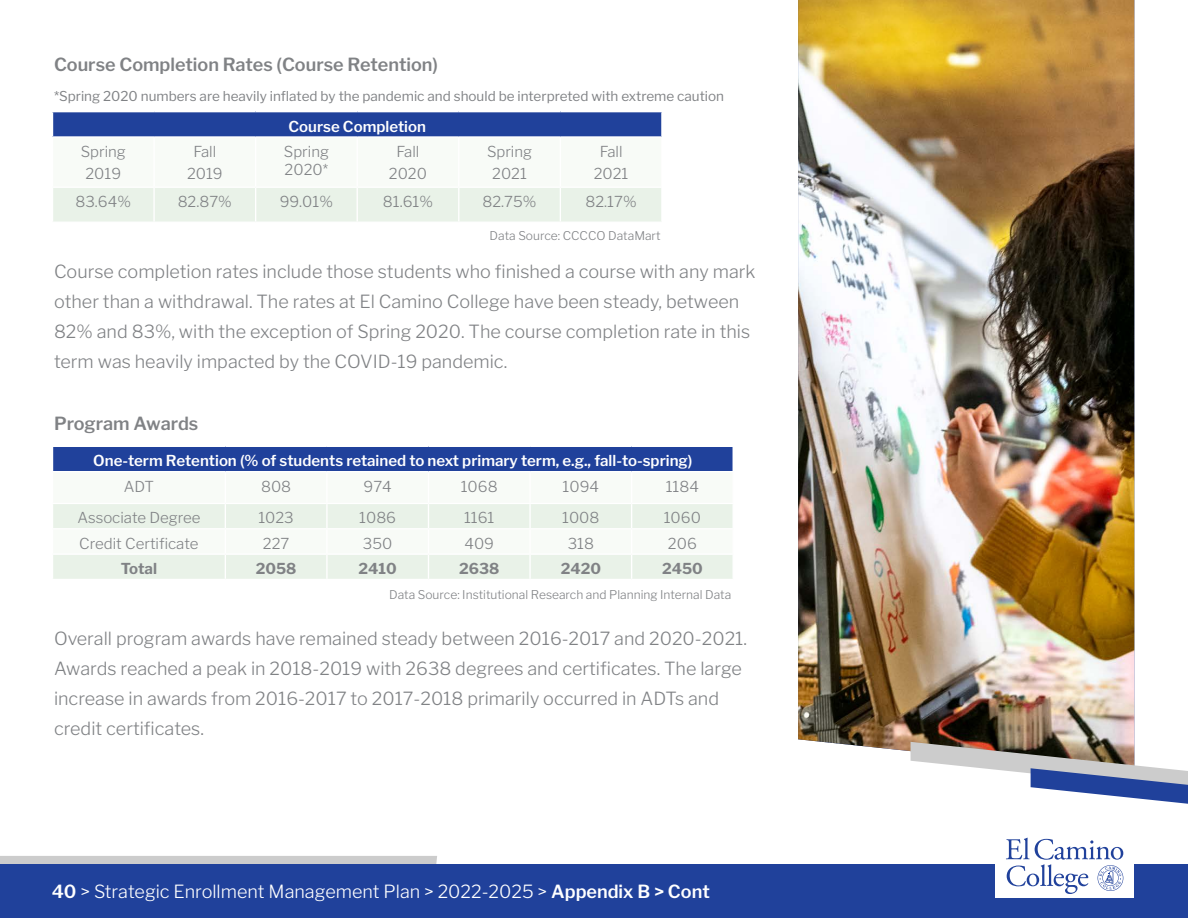
<style>
.page{position:relative;width:1188px;height:918px;background:#fff}
.page>*{position:absolute;margin:0;border:0;box-sizing:border-box;transform-origin:0 0}
.t1{font:300 18px/30px "Libre Franklin";color:#808285}
.t2{font:300 18px "Libre Franklin";color:#fff}
.t3{font:600 18px "Libre Franklin";color:#808285}
.t4{font:300 15px/21.9px "Libre Franklin";color:#808285;text-align:center}
.t5{font:600 15px "Libre Franklin";color:#fff}
.t6{font:700 15px "Libre Franklin";color:#808285}
.t7{font:13.5px "Libre Franklin";color:#808285}
.t8{font:300 12px "Libre Franklin";color:#808285}
.s1{font-weight:600}
</style>
<div class="page">
<div style="left:0;top:856px;width:437px;height:8px;background:#ccc"></div>
<div style="left:0;top:864px;width:1188px;height:54px;background:#20419b"></div>
<div style="left:995px;top:831px;width:139px;height:67px;background:#fff"></div>
<svg style="left:1006px;top:838px;width:117px;height:56px"></svg>
<img style="left:798px;top:0;width:336px;height:761px">
<svg style="left:911px;top:742px;width:277px;height:62px"></svg>
<svg style="left:52px;top:112px;width:609px;height:110px"></svg>
<hr style="left:52px;top:136px;width:102px;height:2px;background:#fff">
<hr style="left:52px;top:138px;width:1px;height:49px;background:#fff">
<hr style="left:154px;top:136px;width:102px;height:2px;background:#fff">
<hr style="left:153px;top:138px;width:2px;height:49px;background:#fff">
<hr style="left:256px;top:136px;width:101px;height:2px;background:#fff">
<hr style="left:255px;top:138px;width:1px;height:49px;background:#fff">
<hr style="left:357px;top:136px;width:102px;height:2px;background:#fff">
<hr style="left:357px;top:138px;width:1px;height:49px;background:#fff">
<hr style="left:459px;top:136px;width:101px;height:2px;background:#fff">
<hr style="left:458px;top:138px;width:1px;height:49px;background:#fff">
<hr style="left:560px;top:136px;width:103px;height:2px;background:#fff">
<hr style="left:560px;top:138px;width:1px;height:49px;background:#fff">
<hr style="left:52px;top:187px;width:102px;height:1px;background:#fff">
<hr style="left:52px;top:188px;width:1px;height:34px;background:#fff">
<hr style="left:154px;top:187px;width:102px;height:1px;background:#fff">
<hr style="left:153px;top:188px;width:2px;height:34px;background:#fff">
<hr style="left:256px;top:187px;width:101px;height:1px;background:#fff">
<hr style="left:255px;top:188px;width:1px;height:34px;background:#fff">
<hr style="left:357px;top:187px;width:102px;height:1px;background:#fff">
<hr style="left:357px;top:188px;width:1px;height:34px;background:#fff">
<hr style="left:459px;top:187px;width:101px;height:1px;background:#fff">
<hr style="left:458px;top:188px;width:1px;height:34px;background:#fff">
<hr style="left:560px;top:187px;width:103px;height:1px;background:#fff">
<hr style="left:560px;top:188px;width:1px;height:34px;background:#fff">
<div style="left:53px;top:446px;width:680px;height:26px;background:#20419b"></div>
<svg style="left:53px;top:504px;width:680px;height:75px;fill:#e9f2e8"></svg>
<hr style="left:52px;top:446px;width:173px;height:1px;background:#fff">
<hr style="left:225px;top:446px;width:102px;height:1px;background:#fff">
<hr style="left:327px;top:446px;width:101px;height:1px;background:#fff">
<hr style="left:428px;top:446px;width:102px;height:1px;background:#fff">
<hr style="left:530px;top:446px;width:102px;height:1px;background:#fff">
<hr style="left:632px;top:446px;width:102px;height:1px;background:#fff">
<hr style="left:52px;top:471px;width:173px;height:1px;background:#fff">
<hr style="left:225px;top:471px;width:102px;height:1px;background:#fff">
<hr style="left:327px;top:471px;width:101px;height:1px;background:#fff">
<hr style="left:428px;top:471px;width:102px;height:1px;background:#fff">
<hr style="left:530px;top:471px;width:102px;height:1px;background:#fff">
<hr style="left:632px;top:471px;width:102px;height:1px;background:#fff">
<hr style="left:326px;top:504px;width:2px;height:24px;background:#fff">
<hr style="left:529px;top:504px;width:2px;height:24px;background:#fff">
<hr style="left:52px;top:528px;width:173px;height:1px;background:#fff">
<hr style="left:225px;top:528px;width:102px;height:1px;background:#fff">
<hr style="left:327px;top:528px;width:101px;height:1px;background:#fff">
<hr style="left:326px;top:529px;width:2px;height:24px;background:#fff">
<hr style="left:428px;top:528px;width:102px;height:1px;background:#fff">
<hr style="left:530px;top:528px;width:102px;height:1px;background:#fff">
<hr style="left:529px;top:529px;width:2px;height:24px;background:#fff">
<hr style="left:632px;top:528px;width:102px;height:1px;background:#fff">
<hr style="left:52px;top:553px;width:173px;height:2px;background:#fff">
<hr style="left:225px;top:553px;width:102px;height:2px;background:#fff">
<svg style="left:225px;top:504px;width:1px;height:75px"></svg>
<hr style="left:327px;top:553px;width:101px;height:2px;background:#fff">
<hr style="left:326px;top:555px;width:2px;height:24px;background:#fff">
<hr style="left:428px;top:553px;width:102px;height:2px;background:#fff">
<svg style="left:428px;top:504px;width:1px;height:75px"></svg>
<hr style="left:530px;top:553px;width:102px;height:2px;background:#fff">
<hr style="left:529px;top:555px;width:2px;height:24px;background:#fff">
<hr style="left:632px;top:553px;width:102px;height:2px;background:#fff">
<svg style="left:631px;top:504px;width:1px;height:75px"></svg>
<p class="t3" style="left:54px;top:54px;width:386px">Course Completion Rates (Course Retention)</p>
<p class="t7" style="left:54px;top:88px;width:672px">*Spring 2020 numbers are heavily inflated by the pandemic and should be interpreted with extreme caution</p>
<p class="t5" style="left:288px;top:117px;width:139px">Course Completion</p>
<p class="t4" style="left:81px;top:141px;width:47px">Spring<br>2019</p>
<p class="t4" style="left:187px;top:141px;width:37px">Fall<br>2019</p>
<p class="t4" style="left:284px;top:142px;width:47px;line-height:18px;text-align:left">Spring<br>2020*</p>
<p class="t4" style="left:389px;top:141px;width:40px">Fall<br>2020</p>
<p class="t4" style="left:487px;top:141px;width:47px">Spring<br>2021</p>
<p class="t4" style="left:594px;top:141px;width:36px">Fall<br>2021</p>
<p class="t4" style="left:76px;top:191px;width:57px">83.64%</p>
<p class="t4" style="left:178px;top:191px;width:56px">82.87%</p>
<p class="t4" style="left:280px;top:191px;width:55px">99.01%</p>
<p class="t4" style="left:383px;top:191px;width:52px">81.61%</p>
<p class="t4" style="left:483px;top:191px;width:56px">82.75%</p>
<p class="t4" style="left:586px;top:191px;width:53px">82.17%</p>
<p class="t8" style="left:490px;top:228px;width:172px">Data Source: CCCCO DataMart</p>
<p class="t1" style="left:54px;top:256px;width:703px">Course completion rates include those students who finished a course with any mark other than a withdrawal. The rates at El Camino College have been steady, between 82% and 83%, with the exception of Spring 2020. The course completion rate in this term was heavily impacted by the COVID-19 pandemic.</p>
<p class="t3" style="left:54px;top:413px;width:146px">Program Awards</p>
<p class="t5" style="left:93px;top:452px;width:601px">One-term Retention (% of students retained to next primary term, e.g., fall-to-spring)</p>
<p class="t4" style="left:124px;top:475px;width:32px">ADT</p>
<p class="t4" style="left:261px;top:475px;width:32px">808</p>
<p class="t4" style="left:364px;top:475px;width:30px">974</p>
<p class="t4" style="left:461px;top:475px;width:38px">1068</p>
<p class="t4" style="left:563px;top:475px;width:38px">1094</p>
<p class="t4" style="left:666px;top:475px;width:35px">1184</p>
<p class="t4" style="left:77px;top:507px;width:125px">Associate Degree</p>
<p class="t4" style="left:258px;top:507px;width:37px">1023</p>
<p class="t4" style="left:359px;top:507px;width:38px">1086</p>
<p class="t4" style="left:464px;top:507px;width:32px">1161</p>
<p class="t4" style="left:562px;top:507px;width:39px">1008</p>
<p class="t4" style="left:664px;top:507px;width:39px">1060</p>
<p class="t4" style="left:79px;top:532px;width:121px">Credit Certificate</p>
<p class="t4" style="left:263px;top:532px;width:28px">227</p>
<p class="t4" style="left:363px;top:532px;width:31px">350</p>
<p class="t4" style="left:464px;top:532px;width:31px">409</p>
<p class="t4" style="left:568px;top:532px;width:28px">318</p>
<p class="t4" style="left:668px;top:532px;width:30px">206</p>
<p class="t6" style="left:121px;top:560px;width:38px">Total</p>
<p class="t6" style="left:256px;top:560px;width:42px">2058</p>
<p class="t6" style="left:359px;top:560px;width:40px">2410</p>
<p class="t6" style="left:459px;top:560px;width:42px">2638</p>
<p class="t6" style="left:561px;top:560px;width:42px">2420</p>
<p class="t6" style="left:662px;top:560px;width:42px">2450</p>
<p class="t8" style="left:389px;top:587px;width:344px">Data Source: Institutional Research and Planning Internal Data</p>
<p class="t1" style="left:54px;top:623px;width:694px">Overall program awards have remained steady between 2016-2017 and 2020-2021.<br>Awards reached a peak in 2018-2019 with 2638 degrees and certificates. The large increase in awards from 2016-2017 to 2017-2018 primarily occurred in ADTs and credit certificates.</p>
<p class="t2" style="left:52px;top:880px;width:660px"><span class="s1">40</span> &gt; Strategic Enrollment Management Plan &gt; 2022-2025 &gt; <span class="s1">Appendix B &gt; Cont</span></p>
</div>
